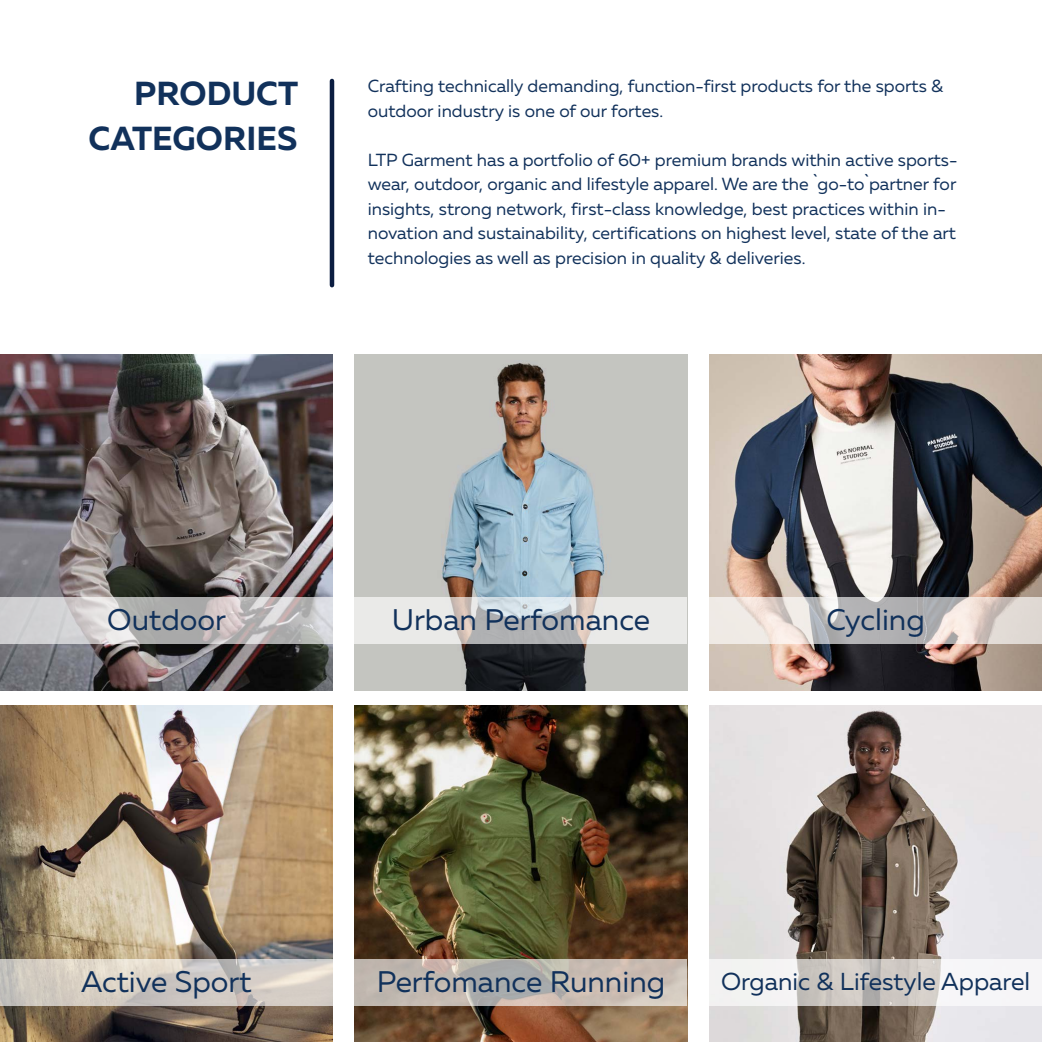
<style>
.page{position:relative;width:1042px;height:1042px;background:#fff}
.page>*{position:absolute;margin:0;border:0;box-sizing:border-box;transform-origin:0 0}
.t1{font:700 33.25px/45.5px "Muller";color:#11315b;text-align:right}
.t2{font:29.75px "Muller";color:#11315b}
.t3{font:24.5px "Muller";color:#11315b}
.t4{font:17.5px/24.5px "Muller";color:#11315b}
</style>
<div class="page">
<img style="left:0;top:354px;width:333px;height:336px">
<img style="left:0;top:705px;width:333px;height:337px">
<img style="left:355px;top:354px;width:332px;height:336px">
<img style="left:355px;top:705px;width:332px;height:337px">
<img style="left:709px;top:354px;width:333px;height:336px">
<img style="left:709px;top:705px;width:333px;height:337px">
<svg style="left:0;top:597px;width:333px;height:46px;background:#c5c3c3"></svg>
<svg style="left:0;top:959px;width:333px;height:46px;background:#d3ccc4"></svg>
<svg style="left:355px;top:597px;width:332px;height:46px;background:#dadad9"></svg>
<svg style="left:355px;top:959px;width:332px;height:46px;background:#c1b8b0"></svg>
<svg style="left:709px;top:597px;width:333px;height:46px;background:#d3cdca"></svg>
<svg style="left:709px;top:959px;width:333px;height:46px;fill:#f2f3f1"></svg>
<hr style="left:330px;top:81px;width:4px;height:204px;background:#0b1d41">
<h1 class="t1" style="left:89px;top:70px;width:211px">PRODUCT<br>CATEGORIES</h1>
<p class="t4" style="left:368px;top:74px;width:577px">Crafting technically demanding, function-first products for the sports &amp; outdoor industry is one of our fortes.</p>
<p class="t4" style="left:368px;top:147px;width:591px">LTP Garment has a portfolio of 60+ premium brands within active sports&shy;wear, outdoor, organic and lifestyle apparel. We are the `go-to`partner for insights, strong network, first-class knowledge, best practices within in&shy;novation and sustainability, certifications on highest level, state of the art technologies as well as precision in quality &amp; deliveries.</p>
<h2 class="t2" style="left:107px;top:601px;width:120px">Outdoor</h2>
<h2 class="t2" style="left:392px;top:601px;width:260px">Urban Perfomance</h2>
<h2 class="t2" style="left:826px;top:601px;width:100px">Cycling</h2>
<h2 class="t2" style="left:81px;top:963px;width:172px">Active Sport</h2>
<h2 class="t2" style="left:377px;top:963px;width:290px">Perfomance Running</h2>
<h3 class="t3" style="left:721px;top:966px;width:311px">Organic &amp; Lifestyle Apparel</h3>
</div>
